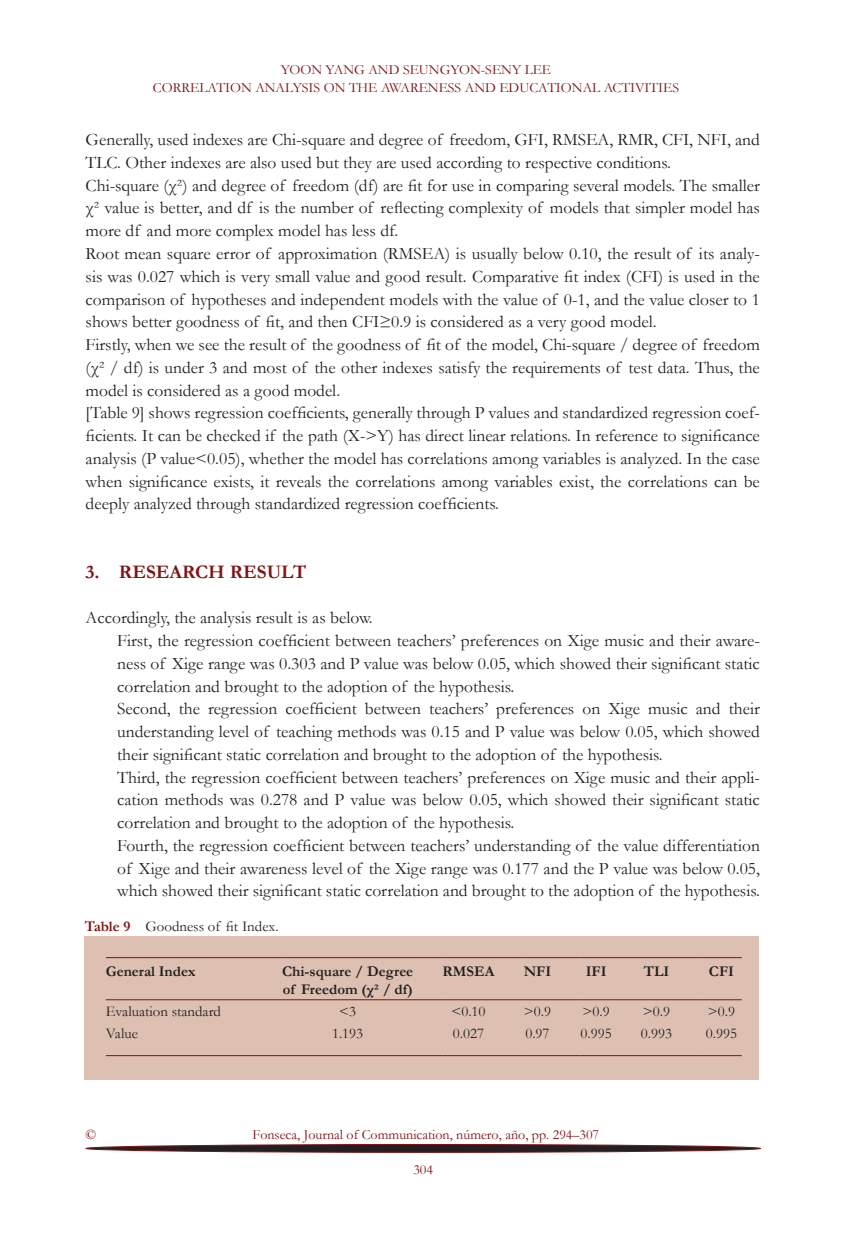
<style>
.page{position:relative;width:844px;height:1241px;background:#fff}
.page>*{position:absolute;margin:0;border:0;box-sizing:border-box;transform-origin:0 0}
.t1{font:700 19.25px "Garamond";color:#7f1315}
.TXI{font:17.5px/22.8px "Garamond";color:#231f20;text-align:justify}
.TX{font:17.5px "Garamond";color:#231f20}
.TB{font:14.88px "Garamond";color:#231f20}
.TCH{font:700 14.88px/17.5px "Garamond";color:#231f20}
.TT{font:14.88px "Garamond";color:#231f20}
.t2{font:14px/17.5px "Garamond";color:#7f1315;text-align:center}
.s1{font-weight:700;color:#7f1315}
</style>
<div class="page">
<svg style="left:86px;top:1144px;width:674px;height:8px;background:#302021"></svg>
<div style="left:86px;top:1143px;width:674px;height:9px;border:1px solid #7f1315;border-radius:50%"></div>
<div style="left:85px;top:936px;width:674px;height:143px;background:#ddc0b2"></div>
<hr style="left:106px;top:957px;width:176px;height:1px;background:#7f1315">
<hr style="left:282px;top:957px;width:160px;height:1px;background:#7f1315">
<hr style="left:442px;top:957px;width:81px;height:1px;background:#7f1315">
<hr style="left:523px;top:957px;width:57px;height:1px;background:#7f1315">
<hr style="left:580px;top:957px;width:60px;height:1px;background:#7f1315">
<hr style="left:640px;top:957px;width:61px;height:1px;background:#7f1315">
<hr style="left:701px;top:957px;width:40px;height:1px;background:#7f1315">
<hr style="left:106px;top:999px;width:176px;height:1px;background:#7f1315">
<hr style="left:282px;top:999px;width:160px;height:1px;background:#7f1315">
<hr style="left:442px;top:999px;width:81px;height:1px;background:#7f1315">
<hr style="left:523px;top:999px;width:57px;height:1px;background:#7f1315">
<hr style="left:580px;top:999px;width:60px;height:1px;background:#7f1315">
<hr style="left:640px;top:999px;width:61px;height:1px;background:#7f1315">
<hr style="left:701px;top:999px;width:40px;height:1px;background:#7f1315">
<hr style="left:106px;top:1054px;width:176px;height:1px;background:#7f1315">
<hr style="left:282px;top:1054px;width:160px;height:1px;background:#7f1315">
<hr style="left:442px;top:1054px;width:81px;height:1px;background:#7f1315">
<hr style="left:523px;top:1054px;width:57px;height:1px;background:#7f1315">
<hr style="left:580px;top:1054px;width:60px;height:1px;background:#7f1315">
<hr style="left:640px;top:1054px;width:61px;height:1px;background:#7f1315">
<hr style="left:701px;top:1054px;width:40px;height:1px;background:#7f1315">
<p class="t2" style="left:153px;top:61px;width:527px">YOON YANG AND SEUNGYON-SENY LEE<br>CORRELATION ANALYSIS ON THE AWARENESS AND EDUCATIONAL ACTIVITIES</p>
<p class="TXI" style="left:86px;top:128px;width:675px">Generally, used indexes are Chi-square and degree of freedom, GFI, RMSEA, RMR, CFI, NFI, and<br>TLC. Other indexes are also used but they are used according to respective conditions.</p>
<p class="TXI" style="left:86px;top:173px;width:675px">Chi-square (χ²) and degree of freedom (df) are fit for use in comparing several models. The smaller χ² value is better, and df is the number of reflecting complexity of models that simpler model has more df and more complex model has less df.</p>
<p class="TXI" style="left:86px;top:241px;width:675px">Root mean square error of approximation (RMSEA) is usually below 0.10, the result of its analy&shy;sis was 0.027 which is very small value and good result. Comparative fit index (CFI) is used in the comparison of hypotheses and independent models with the value of 0-1, and the value closer to 1 shows better goodness of fit, and then CFI≥0.9 is considered as a very good model.</p>
<p class="TXI" style="left:86px;top:332px;width:675px">Firstly, when we see the result of the goodness of fit of the model, Chi-square / degree of freedom (χ² / df) is under 3 and most of the other indexes satisfy the requirements of test data. Thus, the model is considered as a good model.</p>
<p class="TXI" style="left:86px;top:401px;width:675px">[Table 9] shows regression coefficients, generally through P values and standardized regression coef&shy;ficients. It can be checked if the path (X-&gt;Y) has direct linear relations. In reference to significance analysis (P value&lt;0.05), whether the model has correlations among variables is analyzed. In the case when significance exists, it reveals the correlations among variables exist, the correlations can be deeply analyzed through standardized regression coefficients.</p>
<h1 class="t1" style="left:86px;top:558px;width:222px">3. RESEARCH RESULT</h1>
<p class="TX" style="left:86px;top:606px;width:288px">Accordingly, the analysis result is as below.</p>
<p class="TXI" style="left:117px;top:628px;width:644px">First, the regression coefficient between teachers’ preferences on Xige music and their aware&shy;ness of Xige range was 0.303 and P value was below 0.05, which showed their significant static correlation and brought to the adoption of the hypothesis.</p>
<p class="TXI" style="left:117px;top:696px;width:644px">Second, the regression coefficient between teachers’ preferences on Xige music and their understanding level of teaching methods was 0.15 and P value was below 0.05, which showed their significant static correlation and brought to the adoption of the hypothesis.</p>
<p class="TXI" style="left:117px;top:765px;width:644px">Third, the regression coefficient between teachers’ preferences on Xige music and their appli&shy;cation methods was 0.278 and P value was below 0.05, which showed their significant static correlation and brought to the adoption of the hypothesis.</p>
<p class="TXI" style="left:117px;top:833px;width:644px">Fourth, the regression coefficient between teachers’ understanding of the value differentiation of Xige and their awareness level of the Xige range was 0.177 and the P value was below 0.05, which showed their significant static correlation and brought to the adoption of the hypothesis.</p>
<p class="TT" style="left:85px;top:916px;width:195px"><span class="s1">Table 9</span> Goodness of fit Index.</p>
<p class="TCH" style="left:106px;top:962px;width:91px">General Index</p>
<p class="TCH" style="left:282px;top:962px;width:133px">Chi-square / Degree of Freedom (χ² / df)</p>
<p class="TCH" style="left:442px;top:962px;width:53px">RMSEA</p>
<p class="TCH" style="left:523px;top:962px;width:29px">NFI</p>
<p class="TCH" style="left:585px;top:962px;width:22px">IFI</p>
<p class="TCH" style="left:643px;top:962px;width:27px">TLI</p>
<p class="TCH" style="left:708px;top:962px;width:27px">CFI</p>
<p class="TB" style="left:106px;top:1000px;width:117px">Evaluation standard</p>
<p class="TB" style="left:339px;top:1000px;width:18px">&lt;3</p>
<p class="TB" style="left:451px;top:1000px;width:36px">&lt;0.10</p>
<p class="TB" style="left:524px;top:1000px;width:29px">&gt;0.9</p>
<p class="TB" style="left:582px;top:1000px;width:29px">&gt;0.9</p>
<p class="TB" style="left:642px;top:1000px;width:29px">&gt;0.9</p>
<p class="TB" style="left:707px;top:1000px;width:29px">&gt;0.9</p>
<p class="TB" style="left:106px;top:1022px;width:34px">Value</p>
<p class="TB" style="left:332px;top:1022px;width:33px">1.193</p>
<p class="TB" style="left:453px;top:1022px;width:33px">0.027</p>
<p class="TB" style="left:525px;top:1022px;width:26px">0.97</p>
<p class="TB" style="left:580px;top:1022px;width:33px">0.995</p>
<p class="TB" style="left:640px;top:1022px;width:33px">0.993</p>
<p class="TB" style="left:705px;top:1022px;width:33px">0.995</p>
<p class="t2" style="left:86px;top:1125px;width:12px">©</p>
<p class="t2" style="left:252px;top:1125px;width:348px">Fonseca, Journal of Communication, número, año, pp. 294–307</p>
<p class="t2" style="left:413px;top:1160px;width:21px">304</p>
</div>
